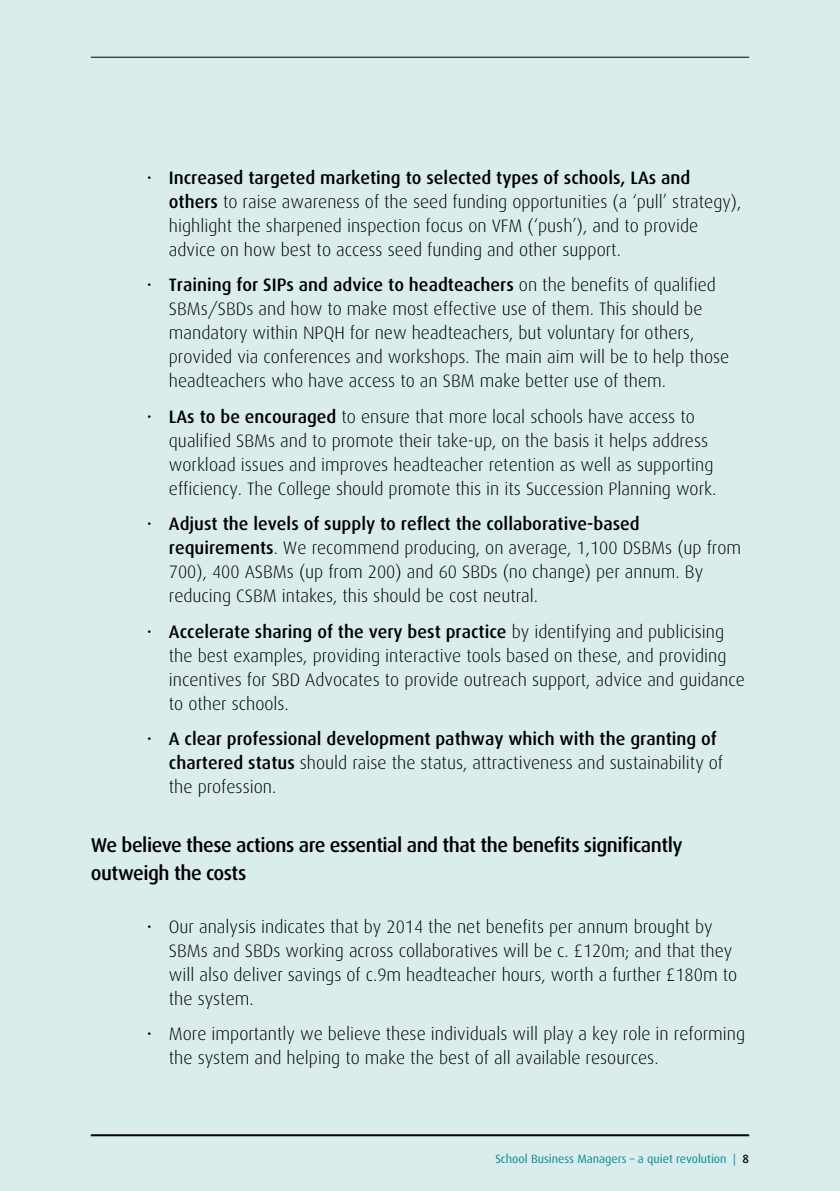
<style>
.page{position:relative;width:840px;height:1191px;background:#fff}
.page>*{position:absolute;margin:0;border:0;box-sizing:border-box;transform-origin:0 0}
.t1{font:500 20px/28px "Dax";letter-spacing:-.025em;color:#000}
.t2{font:300 18px/24px "Dax";color:#000}
.t3{font:500 18px/24px "Dax";color:#000}
.t4{font:12px "Dax";color:#008c99}
.s1{font-weight:500}
.s2{font-weight:300}
.s3{font-weight:500;color:#000}
</style>
<div class="page">
<div style="left:0;top:0;width:839px;height:1191px;background:#dbeced"></div>
<hr style="left:91px;top:1134px;width:657px;height:2px;background:#000">
<hr style="left:91px;top:57px;width:657px;height:1px;background:#000">
<p class="t2" style="left:169px;top:166px;width:573px;text-indent:-22px">• <span class="s1">Increased targeted marketing to selected types of schools, LAs and others</span> to raise awareness of the seed funding opportunities (a ‘pull’ strategy), highlight the sharpened inspection focus on VFM (‘push’), and to provide advice on how best to access seed funding and other support.</p>
<p class="t2" style="left:169px;top:273px;width:561px;text-indent:-22px">• <span class="s1">Training for SIPs and advice to headteachers</span> on the benefits of qualified SBMs/SBDs and how to make most effective use of them. This should be mandatory within NPQH for new headteachers, but voluntary for others, provided via conferences and workshops. The main aim will be to help those headteachers who have access to an SBM make better use of them.</p>
<p class="t2" style="left:169px;top:405px;width:548px;text-indent:-22px">• <span class="s1">LAs to be encouraged</span> to ensure that more local schools have access to qualified SBMs and to promote their take-up, on the basis it helps address workload issues and improves headteacher retention as well as supporting efficiency. The College should promote this in its Succession Planning work.</p>
<p class="t2" style="left:169px;top:512px;width:573px;text-indent:-22px">• <span class="s1">Adjust the levels of supply to reflect the collaborative-based requirements</span>. We recommend producing, on average, 1,100 DSBMs (up from 700), 400 ASBMs (up from 200) and 60 SBDs (no change) per annum. By reducing CSBM intakes, this should be cost neutral.</p>
<p class="t2" style="left:169px;top:619px;width:577px;text-indent:-22px">• <span class="s1">Accelerate sharing of the very best practice</span> by identifying and publicising the best examples, providing interactive tools based on these, and providing incentives for SBD Advocates to provide outreach support, advice and guidance to other schools.</p>
<p class="t3" style="left:169px;top:727px;width:555px;text-indent:-22px"><span class="s2">•</span> A clear professional development pathway which with the granting of chartered status <span class="s2">should raise the status, attractiveness and sustainability of the profession.</span></p>
<p class="t1" style="left:91px;top:831px;width:593px">We believe these actions are essential and that the benefits significantly outweigh the costs</p>
<p class="t2" style="left:169px;top:914px;width:569px;text-indent:-22px">• Our analysis indicates that by 2014 the net benefits per annum brought by SBMs and SBDs working across collaboratives will be c. £120m; and that they will also deliver savings of c.9m headteacher hours, worth a further £180m to the system.</p>
<p class="t2" style="left:169px;top:1022px;width:577px;text-indent:-22px">• More importantly we believe these individuals will play a key role in reforming the system and helping to make the best of all available resources.</p>
<p class="t4" style="left:495px;top:1152px;width:255px">School Business Managers – a quiet revolution | <span class="s3">8</span></p>
</div>
